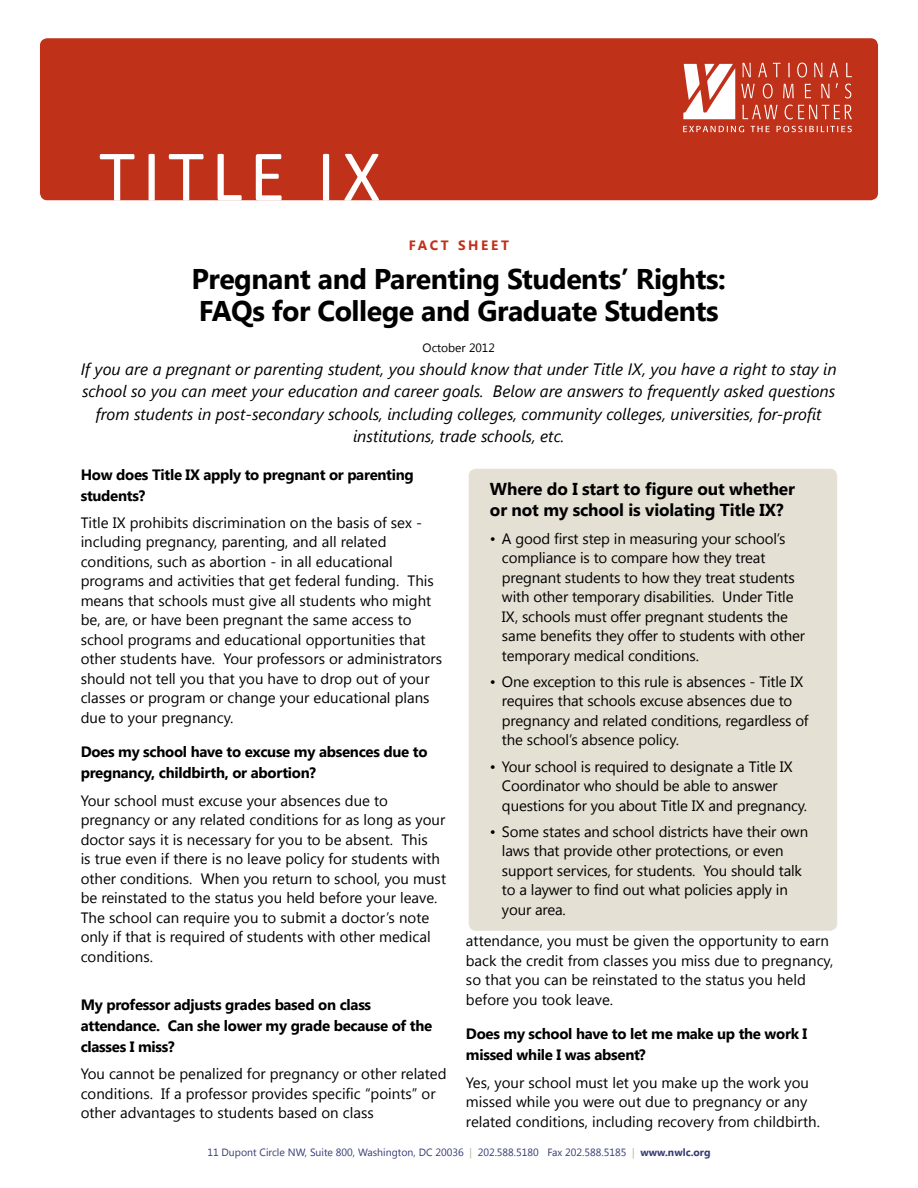
<style>
.page{position:relative;width:918px;height:1188px;background:#fff}
.page>*{position:absolute;margin:0;border:0;box-sizing:border-box;transform-origin:0 0}
.t1{font:73.5px "Calibri";letter-spacing:.1em;color:#fff}
.t2{font:700 28.5px/31.5px "Segoe UI";letter-spacing:-.015em;color:#000}
.t3{font:700 17.25px/21px "Segoe UI";letter-spacing:-.01em;color:#000}
.t4{font:italic 16.5px/22.5px "Segoe UI";color:#000;text-align:center}
.t5{font:15px/19.5px "Segoe UI";color:#000}
.t6{font:700 15px/21px "Segoe UI";letter-spacing:-.02em;color:#000}
.t7{font:700 13.5px "Segoe UI";letter-spacing:.2em;color:#c0311a}
.t8{font:12px "Segoe UI";color:#000}
.t9{font:10.5px "Segoe UI";color:#363c74}
.s1{color:#b9b098}
.s2{font-weight:700}
</style>
<div class="page">
<div style="left:469px;top:469px;width:368px;height:462px;background:#e5e0d4;border-radius:7px"></div>
<div style="left:40px;top:38px;width:838px;height:162px;background:#c0311a;border-radius:7px"></div>
<svg style="left:683px;top:64px;width:52px;height:55px"></svg>
<svg style="left:743px;top:63px;width:8px;height:14px"></svg>
<svg style="left:758px;top:63px;width:9px;height:14px"></svg>
<svg style="left:773px;top:63px;width:7px;height:14px"></svg>
<svg style="left:788px;top:63px;width:2px;height:14px"></svg>
<svg style="left:797px;top:63px;width:10px;height:14px"></svg>
<svg style="left:814px;top:63px;width:8px;height:14px"></svg>
<svg style="left:830px;top:63px;width:8px;height:14px"></svg>
<svg style="left:846px;top:63px;width:6px;height:14px"></svg>
<svg style="left:741px;top:84px;width:14px;height:14px"></svg>
<svg style="left:763px;top:84px;width:10px;height:14px"></svg>
<svg style="left:783px;top:84px;width:11px;height:14px"></svg>
<svg style="left:805px;top:84px;width:6px;height:14px"></svg>
<svg style="left:821px;top:84px;width:9px;height:14px"></svg>
<svg style="left:845px;top:84px;width:6px;height:14px"></svg>
<svg style="left:742px;top:105px;width:36px;height:14px"></svg>
<svg style="left:785px;top:105px;width:67px;height:14px"></svg>
<svg style="left:683px;top:126px;width:61px;height:6px"></svg>
<svg style="left:751px;top:126px;width:19px;height:6px"></svg>
<svg style="left:776px;top:126px;width:76px;height:6px"></svg>
<h1 class="t1" style="left:99px;top:130px;width:283px">TITLE IX</h1>
<p class="t7" style="left:409px;top:236px;width:102px">FACT SHEET</p>
<h2 class="t2" style="left:192px;top:262px;width:536px">Pregnant and Parenting Students’ Rights:<br>FAQs for College and Graduate Students</h2>
<p class="t8" style="left:423px;top:339px;width:74px">October 2012</p>
<p class="t4" style="left:81px;top:357px;width:757px">If you are a pregnant or parenting student, you should know that under Title IX, you have a right to stay in school so you can meet your education and career goals. Below are answers to frequently asked questions from students in post-secondary schools, including colleges, community colleges, universities, for-profit institutions, trade schools, etc.</p>
<p class="t6" style="left:81px;top:463px;width:335px">How does Title IX apply to pregnant or parenting students?</p>
<p class="t5" style="left:81px;top:512px;width:363px">Title IX prohibits discrimination on the basis of sex - including pregnancy, parenting, and all related conditions, such as abortion - in all educational programs and activities that get federal funding. This means that schools must give all students who might be, are, or have been pregnant the same access to school programs and educational opportunities that other students have. Your professors or administrators should not tell you that you have to drop out of your classes or program or change your educational plans due to your pregnancy.</p>
<p class="t6" style="left:81px;top:741px;width:348px">Does my school have to excuse my absences due to pregnancy, childbirth, or abortion?</p>
<p class="t5" style="left:81px;top:790px;width:367px">Your school must excuse your absences due to pregnancy or any related conditions for as long as your doctor says it is necessary for you to be absent. This<br>is true even if there is no leave policy for students with other conditions. When you return to school, you must be reinstated to the status you held before your leave.<br>The school can require you to submit a doctor’s note only if that is required of students with other medical conditions.</p>
<p class="t6" style="left:81px;top:993px;width:353px">My professor adjusts grades based on class attendance. Can she lower my grade because of the classes I miss?</p>
<p class="t5" style="left:81px;top:1063px;width:367px">You cannot be penalized for pregnancy or other related conditions. If a professor provides specific “points” or other advantages to students based on class</p>
<p class="t3" style="left:490px;top:478px;width:307px">Where do I start to figure out whether or not my school is violating Title IX?</p>
<p class="t5" style="left:502px;top:528px;width:304px;text-indent:-12px">• A good first step in measuring your school’s compliance is to compare how they treat pregnant students to how they treat students with other temporary disabilities. Under Title IX, schools must offer pregnant students the same benefits they offer to students with other temporary medical conditions.</p>
<p class="t5" style="left:502px;top:671px;width:308px;text-indent:-12px">• One exception to this rule is absences - Title IX requires that schools excuse absences due to pregnancy and related conditions, regardless of the school’s absence policy.</p>
<p class="t5" style="left:502px;top:756px;width:307px;text-indent:-12px">• Your school is required to designate a Title IX<br>Coordinator who should be able to answer questions for you about Title IX and pregnancy.</p>
<p class="t5" style="left:502px;top:821px;width:308px;text-indent:-12px">• Some states and school districts have their own laws that provide other protections, or even support services, for students. You should talk to a laywer to find out what policies apply in your area.</p>
<p class="t5" style="left:466px;top:930px;width:369px">attendance, you must be given the opportunity to earn back the credit from classes you miss due to pregnancy, so that you can be reinstated to the status you held before you took leave.</p>
<p class="t6" style="left:466px;top:1023px;width:343px">Does my school have to let me make up the work I missed while I was absent?</p>
<p class="t5" style="left:466px;top:1072px;width:356px">Yes, your school must let you make up the work you missed while you were out due to pregnancy or any related conditions, including recovery from childbirth.</p>
<p class="t9" style="left:207px;top:1145px;width:505px">11 Dupont Circle NW, Suite 800, Washington, DC 20036 <span class="s1">|</span> 202.588.5180 Fax 202.588.5185 <span class="s1">|</span> <span class="s2">www.nwlc.org</span></p>
</div>
